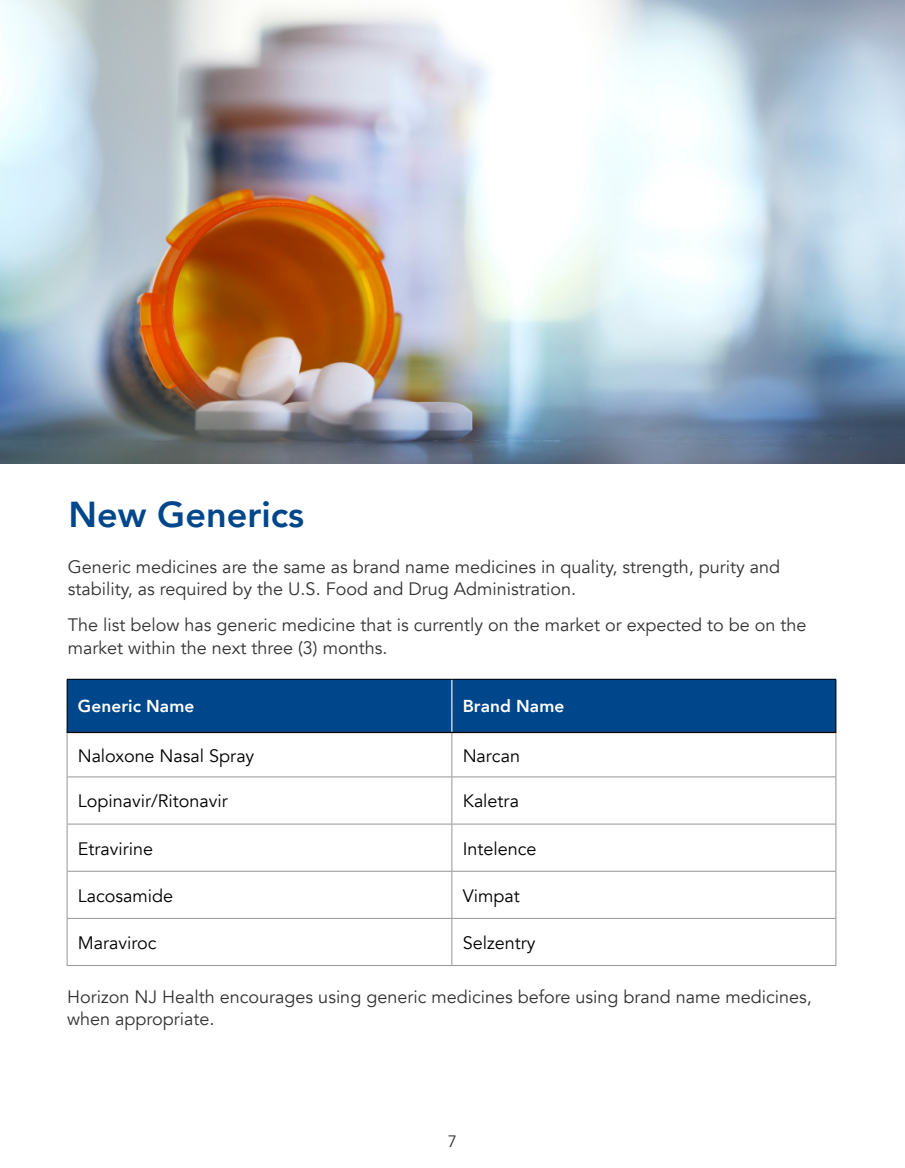
<style>
.page{position:relative;width:905px;height:1168px;background:#fff}
.page>*{position:absolute;margin:0;border:0;box-sizing:border-box;transform-origin:0 0}
.t1{font:800 36px "Avenir";color:#00468b}
.Body_Text{font:18px/22.5px "Avenir";color:#333}
.t2{font:18px "Avenir";color:#000}
.t3{font:800 17.25px "Avenir";letter-spacing:.005em;color:#fff}
.t4{font:16.5px "Avenir";color:#333}
</style>
<div class="page">
<img style="left:0;top:0;width:904px;height:464px">
<div style="left:67px;top:679px;width:385px;height:53px;background:#00468b"></div>
<div style="left:452px;top:679px;width:383px;height:53px;background:#00468b"></div>
<hr style="left:451px;top:679px;width:1px;height:53px;background:#fff">
<hr style="left:451px;top:732px;width:1px;height:44px;background:#939598">
<hr style="left:451px;top:777px;width:1px;height:47px;background:#939598">
<hr style="left:451px;top:824px;width:1px;height:47px;background:#939598">
<hr style="left:451px;top:871px;width:1px;height:47px;background:#939598">
<hr style="left:451px;top:919px;width:1px;height:46px;background:#939598">
<hr style="left:67px;top:679px;width:385px;height:1px;background:#000">
<hr style="left:67px;top:679px;width:1px;height:53px;background:#000">
<hr style="left:452px;top:679px;width:384px;height:1px;background:#000">
<hr style="left:835px;top:679px;width:1px;height:53px;background:#000">
<hr style="left:67px;top:732px;width:385px;height:1px;background:#000">
<hr style="left:452px;top:732px;width:384px;height:1px;background:#000">
<hr style="left:67px;top:732px;width:1px;height:44px;background:#939598">
<hr style="left:835px;top:732px;width:1px;height:44px;background:#939598">
<hr style="left:67px;top:776px;width:385px;height:1px;background:#939598">
<hr style="left:67px;top:777px;width:1px;height:47px;background:#939598">
<hr style="left:452px;top:776px;width:384px;height:1px;background:#939598">
<hr style="left:835px;top:777px;width:1px;height:47px;background:#939598">
<hr style="left:67px;top:824px;width:385px;height:1px;background:#939598">
<hr style="left:67px;top:824px;width:1px;height:47px;background:#939598">
<hr style="left:452px;top:824px;width:384px;height:1px;background:#939598">
<hr style="left:835px;top:824px;width:1px;height:47px;background:#939598">
<hr style="left:67px;top:871px;width:385px;height:1px;background:#939598">
<hr style="left:67px;top:871px;width:1px;height:47px;background:#939598">
<hr style="left:452px;top:871px;width:384px;height:1px;background:#939598">
<hr style="left:835px;top:871px;width:1px;height:47px;background:#939598">
<hr style="left:67px;top:918px;width:385px;height:1px;background:#939598">
<hr style="left:67px;top:919px;width:1px;height:46px;background:#939598">
<hr style="left:452px;top:918px;width:384px;height:1px;background:#939598">
<hr style="left:835px;top:919px;width:1px;height:46px;background:#939598">
<hr style="left:67px;top:965px;width:385px;height:1px;background:#939598">
<hr style="left:452px;top:965px;width:384px;height:1px;background:#939598">
<h1 class="t1" style="left:69px;top:486px;width:237px">New Generics</h1>
<p class="Body_Text" style="left:68px;top:555px;width:714px">Generic medicines are the same as brand name medicines in quality, strength, purity and stability, as required by the U.S. Food and Drug Administration.</p>
<p class="Body_Text" style="left:68px;top:614px;width:740px">The list below has generic medicine that is currently on the market or expected to be on the market within the next three (3) months.</p>
<p class="t3" style="left:78px;top:693px;width:118px">Generic Name</p>
<p class="t3" style="left:462px;top:693px;width:103px">Brand Name</p>
<p class="t2" style="left:78px;top:744px;width:178px">Naloxone Nasal Spray</p>
<p class="t2" style="left:462px;top:744px;width:59px">Narcan</p>
<p class="t2" style="left:78px;top:790px;width:151px">Lopinavir/Ritonavir</p>
<p class="t2" style="left:462px;top:790px;width:58px">Kaletra</p>
<p class="t2" style="left:78px;top:838px;width:77px">Etravirine</p>
<p class="t2" style="left:462px;top:838px;width:75px">Intelence</p>
<p class="t2" style="left:78px;top:885px;width:97px">Lacosamide</p>
<p class="t2" style="left:462px;top:885px;width:59px">Vimpat</p>
<p class="t2" style="left:78px;top:932px;width:80px">Maraviroc</p>
<p class="t2" style="left:462px;top:932px;width:74px">Selzentry</p>
<p class="Body_Text" style="left:67px;top:985px;width:746px">Horizon NJ Health encourages using generic medicines before using brand name medicines, when appropriate.</p>
<p class="t4" style="left:448px;top:1132px;width:11px">7</p>
</div>
